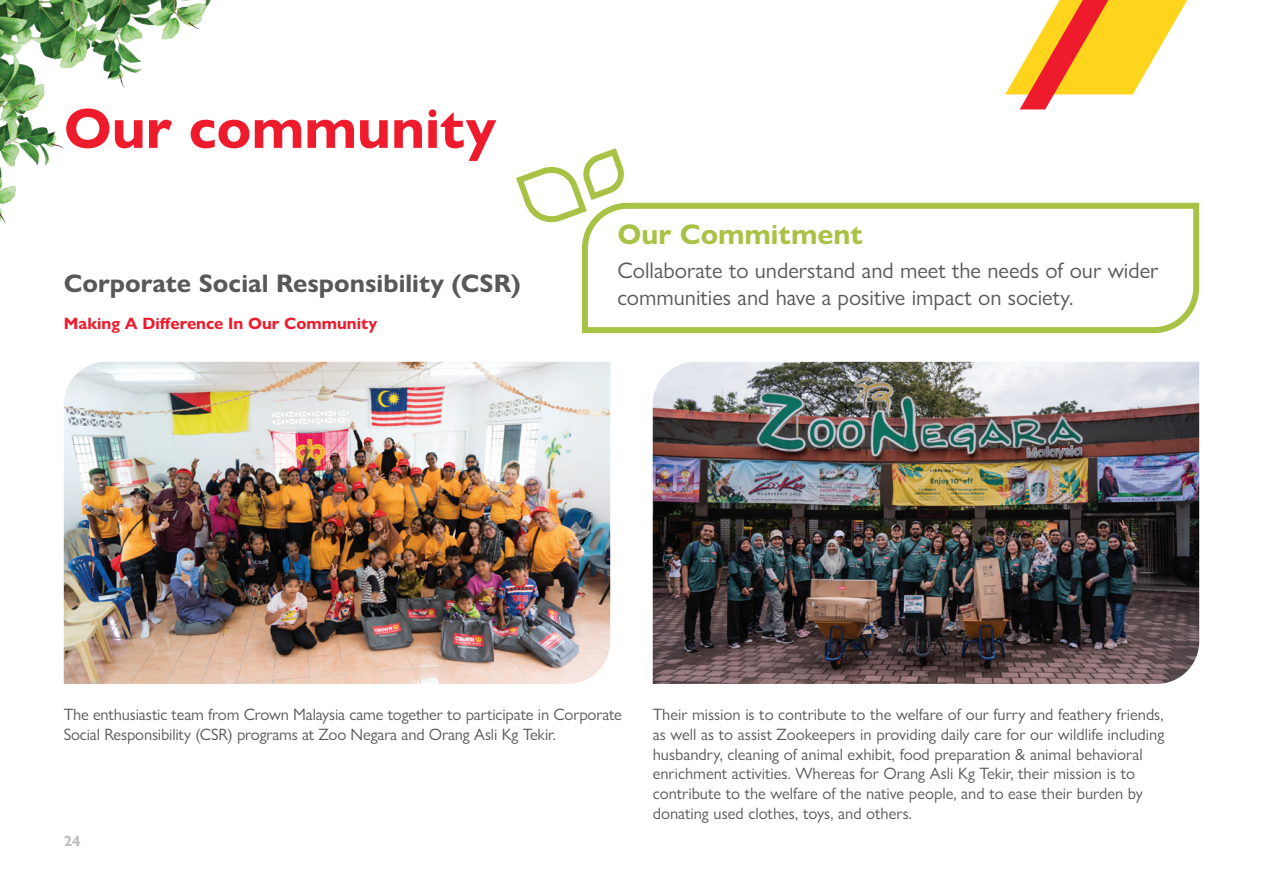
<style>
.page{position:relative;width:1263px;height:893px;background:#fff}
.page>*{position:absolute;margin:0;border:0;box-sizing:border-box;transform-origin:0 0}
.t1{font:700 57px "Gill Sans Nova";color:#ee1b2c}
.t2{font:700 28.5px "Gill Sans Nova";color:#a8c245}
.t3{font:700 25.5px "Gill Sans Nova";color:#57585a}
.t4{font:22.5px/27px "Gill Sans Nova";color:#57585a}
.t5{font:16.5px/19.8px "Gill Sans Nova";color:#57585a}
.t6{font:700 16.5px "Gill Sans Nova";color:#ee1b2c}
.t7{font:700 15px "Gill Sans Nova";color:#bcbdc0}
</style>
<div class="page">
<img style="left:0;top:0;width:211px;height:224px">
<img style="left:64px;top:362px;width:546px;height:322px">
<img style="left:653px;top:362px;width:546px;height:322px">
<svg style="left:1005px;top:0;width:182px;height:109px"></svg>
<svg style="left:582px;top:202px;width:618px;height:132px"></svg>
<svg style="left:516px;top:148px;width:111px;height:82px"></svg>
<h1 class="t1" style="left:64px;top:93px;width:434px">Our community</h1>
<h3 class="t3" style="left:64px;top:267px;width:459px">Corporate Social Responsibility (CSR)</h3>
<p class="t6" style="left:64px;top:313px;width:315px">Making A Difference In Our Community</p>
<h2 class="t2" style="left:617px;top:217px;width:247px">Our Commitment</h2>
<h3 class="t4" style="left:617px;top:257px;width:543px">Collaborate to understand and meet the needs of our wider communities and have a positive impact on society.</h3>
<p class="t5" style="left:64px;top:704px;width:560px">The enthusiastic team from Crown Malaysia came together to participate in Corporate<br>Social Responsibility (CSR) programs at Zoo Negara and Orang Asli Kg Tekir.</p>
<p class="t5" style="left:653px;top:704px;width:513px">Their mission is to contribute to the welfare of our furry and feathery friends, as well as to assist Zookeepers in providing daily care for our wildlife including husbandry, cleaning of animal exhibit, food preparation &amp; animal behavioral enrichment activities. Whereas for Orang Asli Kg Tekir, their mission is to contribute to the welfare of the native people, and to ease their burden by donating used clothes, toys, and others.</p>
<p class="t7" style="left:64px;top:832px;width:18px">24</p>
</div>
